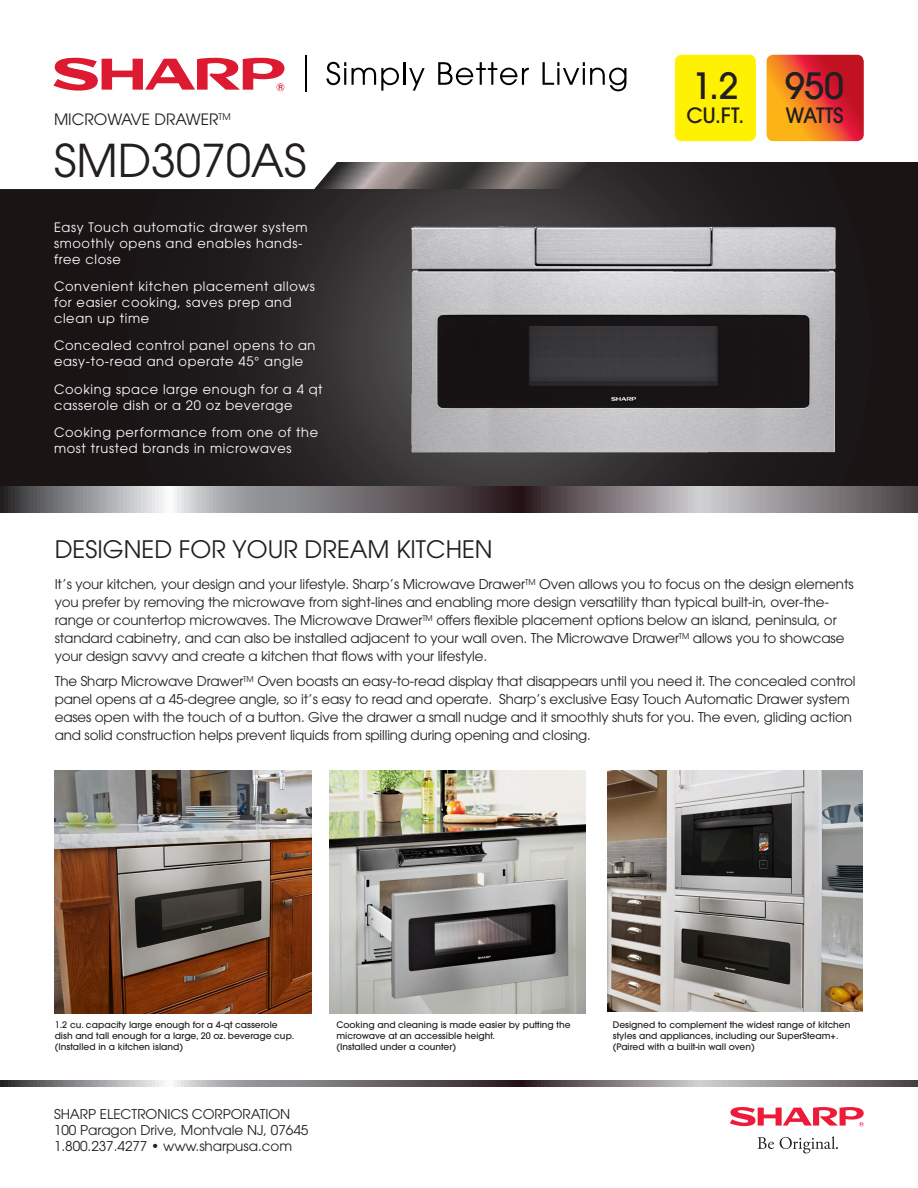
<style>
.page{position:relative;width:918px;height:1188px;background:#fff}
.page>*{position:absolute;margin:0;border:0;box-sizing:border-box;transform-origin:0 0}
.t1{font:45px "ITC Avant Garde Std";color:#231f20}
.t2{font:500 36px "ITC Avant Garde Std";color:#231f20}
.Headline{font:24px "ITC Avant Garde Std";color:#231f20}
.t3{font:500 21px "ITC Avant Garde Std";letter-spacing:-.015em;color:#231f20}
.t4{font:15.6px "ITC Avant Garde Std";color:#231f20}
.overview_text{font:13.5px/18px "ITC Avant Garde Std";letter-spacing:-.01em;color:#231f20}
.t5{font:12.9px/15.9px "ITC Avant Garde Std";letter-spacing:.05em;color:#fff}
.t6{font:9.15px "ITC Avant Garde Std";color:#231f20}
.Photo_Caption{font:500 9px/10.8px "ITC Avant Garde Std";color:#231f20}
</style>
<div class="page">
<svg style="left:0;top:1080px;width:918px;height:7px;background:#827e81"></svg>
<svg style="left:0;top:162px;width:918px;height:324px;background:#221d1e"></svg>
<svg style="left:0;top:486px;width:918px;height:27px;background:#827d81"></svg>
<img style="left:54px;top:771px;width:258px;height:243px">
<img style="left:330px;top:771px;width:255px;height:243px">
<img style="left:607px;top:771px;width:256px;height:241px">
<img style="left:390px;top:215px;width:467px;height:249px">
<svg style="left:326px;top:62px;width:20px;height:23px"></svg>
<svg style="left:352px;top:68px;width:47px;height:23px"></svg>
<hr style="left:403px;top:62px;width:3px;height:23px;background:#000">
<svg style="left:409px;top:68px;width:16px;height:23px"></svg>
<svg style="left:438px;top:62px;width:91px;height:23px"></svg>
<svg style="left:543px;top:62px;width:83px;height:29px"></svg>
<svg style="left:53px;top:58px;width:231px;height:33px"></svg>
<svg style="left:305px;top:56px;width:1px;height:36px"></svg>
<svg style="left:767px;top:55px;width:97px;height:86px;background:#e55927"></svg>
<div style="left:675px;top:55px;width:81px;height:86px;background:#fff101;border-radius:7px"></div>
<svg style="left:0;top:162px;width:588px;height:27px"></svg>
<svg style="left:758px;top:1137px;width:16px;height:12px"></svg>
<svg style="left:780px;top:1136px;width:58px;height:17px"></svg>
<svg style="left:730px;top:1107px;width:134px;height:20px"></svg>
<h2 class="t2" style="left:692px;top:63px;width:49px">1.2</h2>
<p class="t4" style="left:54px;top:110px;width:166px">MICROWAVE DRAWER</p>
<h3 class="t3" style="left:686px;top:102px;width:60px">CU.FT.</h3>
<p class="t6" style="left:219px;top:111px;width:14px">TM</p>
<h1 class="t1" style="left:54px;top:132px;width:254px">SMD3070AS</h1>
<p class="t5" style="left:54px;top:219px;width:255px">Easy Touch automatic drawer system smoothly opens and enables hands&shy;free close</p>
<p class="t5" style="left:54px;top:278px;width:262px">Convenient kitchen placement allows for easier cooking, saves prep and clean up time</p>
<p class="t5" style="left:54px;top:338px;width:263px">Concealed control panel opens to an easy-to-read and operate 45° angle</p>
<p class="t5" style="left:54px;top:381px;width:270px">Cooking space large enough for a 4 qt casserole dish or a 20 oz beverage</p>
<p class="t5" style="left:54px;top:424px;width:266px">Cooking performance from one of the most trusted brands in microwaves</p>
<h2 class="t2" style="left:785px;top:63px;width:61px">950</h2>
<h3 class="t3" style="left:786px;top:102px;width:60px">WATTS</h3>
<p class="Headline" style="left:55px;top:534px;width:439px">DESIGNED FOR YOUR DREAM KITCHEN</p>
<p class="overview_text" style="left:55px;top:575px;width:800px">It’s your kitchen, your design and your lifestyle. Sharp’s Microwave Drawer<sup>TM</sup> Oven allows you to focus on the design elements you prefer by removing the microwave from sight-lines and enabling more design versatility than typical built-in, over-the&shy;range or countertop microwaves. The Microwave Drawer<sup>TM</sup> offers flexible placement options below an island, peninsula, or standard cabinetry, and can also be installed adjacent to your wall oven. The Microwave Drawer<sup>TM</sup> allows you to showcase your design savvy and create a kitchen that flows with your lifestyle.</p>
<p class="overview_text" style="left:55px;top:672px;width:802px">The Sharp Microwave Drawer<sup>TM</sup> Oven boasts an easy-to-read display that disappears until you need it. The concealed control panel opens at a 45-degree angle, so it’s easy to read and operate. Sharp’s exclusive Easy Touch Automatic Drawer system eases open with the touch of a button. Give the drawer a small nudge and it smoothly shuts for you. The even, gliding action and solid construction helps prevent liquids from spilling during opening and closing.</p>
<p class="Photo_Caption" style="left:55px;top:1019px;width:241px">1.2 cu. capacity large enough for a 4-qt casserole dish and tall enough for a large, 20 oz. beverage cup. (Installed in a kitchen island)</p>
<p class="Photo_Caption" style="left:336px;top:1019px;width:236px">Cooking and cleaning is made easier by putting the microwave at an accessible height.<br>(Installed under a counter)</p>
<p class="Photo_Caption" style="left:613px;top:1019px;width:239px">Designed to complement the widest range of kitchen styles and appliances, including our SuperSteam+. (Paired with a built-in wall oven)</p>
<p class="overview_text" style="left:54px;top:1106px;width:256px;line-height:16.2px">SHARP ELECTRONICS CORPORATION<br>100 Paragon Drive, Montvale NJ, 07645<br>1.800.237.4277 • www.sharpusa.com</p>
</div>
